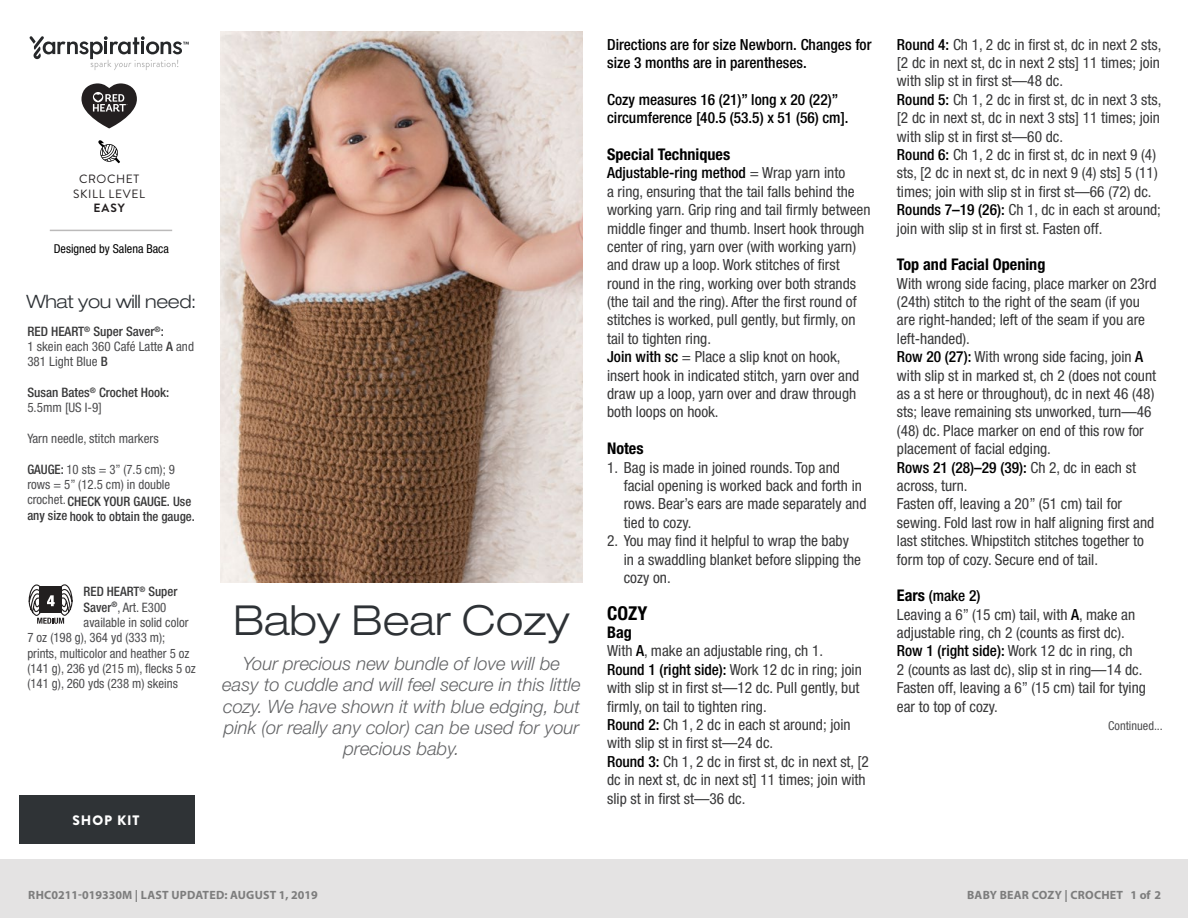
<style>
.page{position:relative;width:1188px;height:918px;background:#fff}
.page>*{position:absolute;margin:0;border:0;box-sizing:border-box;transform-origin:0 0}
.t1{font:300 expanded 41.4px "Helvetica Neue LT Std";color:#2e3236}
.t2{font:700 condensed 19.2px "Helvetica Neue LT Std";color:#000}
.t3{font:italic 300 18.45px/21.5px "Helvetica Neue LT Std";color:#636466;text-align:center}
.t4{font:300 expanded 18.45px "Helvetica Neue LT Std";letter-spacing:-.02em;color:#2e3236}
.t5{font:700 condensed 16.05px "Helvetica Neue LT Std";color:#000}
.t6{font:condensed 15.3px/18.5px "Helvetica Neue LT Std";color:#383839}
.t7{font:500 condensed 15.3px/18.5px "Helvetica Neue LT Std";color:#000}
.t8{font:900 13.65px "Brandon Grotesque";letter-spacing:.065em;color:#fff}
.t9{font:condensed 13.05px/15.3px "Helvetica Neue LT Std";color:#4d4d4f}
.t10{font:500 condensed 13.05px/15.9px "Helvetica Neue LT Std";color:#383839}
.t11{font:condensed 12.3px "Helvetica Neue LT Std";color:#4d4d4f}
.t12{font:condensed 12.3px "Helvetica Neue LT Std";color:#000}
.t13{font:700 12px "Myriad Pro";letter-spacing:.02em;color:#7d7d7d}
.Skill_Level{font:12px "Brandon Grotesque";letter-spacing:.05em;color:#231f20}
.Skill_Level-2{font:700 12px "Brandon Grotesque";color:#231f20}
.t14{font:9.9px "Helvetica LT Std";letter-spacing:.02em;color:#000}
.s1{font-weight:500;color:#383839}
.s2{font-weight:400;color:#4d4d4f}
.s3{font-weight:500;color:#000}
.s4{font-weight:700;font-size:16.05px;color:#000}
.s5{font-weight:500;font-size:13.8px}
</style>
<div class="page">
<img style="left:221px;top:31px;width:362px;height:552px">
<svg style="left:28px;top:584px;width:45px;height:40px"></svg>
<div style="left:0;top:860px;width:1188px;height:58px;background:#e4e3e3"></div>
<svg style="left:98px;top:140px;width:22px;height:23px"></svg>
<svg style="left:30px;top:36px;width:159px;height:34px"></svg>
<svg style="left:81px;top:83px;width:56px;height:45px"></svg>
<hr style="left:50px;top:230px;width:122px;height:1px;background:#bbbaba">
<div style="left:19px;top:795px;width:175px;height:48px;background:#2f3336"></div>
<p class="Skill_Level" style="left:79px;top:171px;width:62px">CROCHET</p>
<p class="Skill_Level" style="left:73px;top:185px;width:73px">SKILL LEVEL</p>
<p class="Skill_Level-2" style="left:94px;top:200px;width:33px">EASY</p>
<p class="t12" style="left:54px;top:241px;width:117px">Designed by Salena Baca</p>
<p class="t4" style="left:27px;top:290px;width:171px">What you will need:</p>
<p class="t9" style="left:27px;top:323px;width:168px"><span class="s1">RED HEART</span><sup>®</sup> <span class="s1">Super Saver</span><sup>®</sup><span class="s1">:<br></span>1 skein each 360 Café Latte <span class="s1">A</span> and<br>381 Light Blue <span class="s1">B</span></p>
<p class="t10" style="left:27px;top:385px;width:144px;line-height:15.3px">Susan Bates<sup>®</sup> Crochet Hook:<br><span class="s2">5.5mm [US I-9]</span></p>
<p class="t9" style="left:27px;top:431px;width:133px">Yarn needle, stitch markers</p>
<p class="t9" style="left:27px;top:461px;width:149px"><span class="s1">GAUGE:</span> 10 sts = 3” (7.5 cm); 9</p>
<p class="t10" style="left:27px;top:476px;width:169px"><span class="s2">rows = 5” (12.5 cm) in double crochet.</span>CHECK YOUR GAUGE. Use any size hook to obtain the gauge.</p>
<p class="t10" style="left:84px;top:584px;width:95px">RED HEART<sup>®</sup> Super</p>
<p class="t9" style="left:84px;top:599px;width:84px"><span class="s1">Saver</span><sup>®</sup>, Art. E300</p>
<p class="t9" style="left:84px;top:615px;width:106px">available in solid color</p>
<p class="t9" style="left:27px;top:630px;width:140px">7 oz (198 g), 364 yd (333 m);</p>
<p class="t9" style="left:27px;top:645px;width:164px">prints, multicolor and heather 5 oz</p>
<p class="t9" style="left:27px;top:661px;width:170px">(141 g), 236 yd (215 m), flecks 5 oz</p>
<p class="t9" style="left:27px;top:676px;width:152px">(141 g), 260 yds (238 m) skeins</p>
<p class="t8" style="left:72px;top:810px;width:69px">SHOP KIT</p>
<p class="t1" style="left:233px;top:595px;width:338px">Baby Bear Cozy</p>
<p class="t3" style="left:222px;top:652px;width:360px">Your precious new bundle of love will be<br>easy to cuddle and will feel secure in this little cozy. We have shown it with blue edging, but pink (or really any color) can be used for your precious baby.</p>
<p class="t7" style="left:607px;top:35px;width:266px">Directions are for size Newborn. Changes for size 3 months are in parentheses.</p>
<p class="t7" style="left:607px;top:90px;width:243px">Cozy measures 16 (21)” long x 20 (22)” circumference [40.5 (53.5) x 51 (56) cm].</p>
<p class="t5" style="left:607px;top:145px;width:125px">Special Techniques</p>
<p class="t6" style="left:607px;top:164px;width:265px"><span class="s3">Adjustable-ring method</span> = Wrap yarn into<br>a ring, ensuring that the tail falls behind the working yarn. Grip ring and tail firmly between middle finger and thumb. Insert hook through center of ring, yarn over (with working yarn) and draw up a loop. Work stitches of first round in the ring, working over both strands (the tail and the ring). After the first round of stitches is worked, pull gently, but firmly, on tail to tighten ring.<br><span class="s3">Join with sc</span> = Place a slip knot on hook, insert hook in indicated stitch, yarn over and draw up a loop, yarn over and draw through both loops on hook.</p>
<p class="t5" style="left:607px;top:439px;width:38px">Notes</p>
<p class="t6" style="left:624px;top:458px;width:244px;text-indent:-17px">1. Bag is made in joined rounds. Top and facial opening is worked back and forth in rows. Bear’s ears are made separately and tied to cozy.</p>
<p class="t6" style="left:624px;top:531px;width:239px;text-indent:-17px">2. You may find it helpful to wrap the baby in a swaddling blanket before slipping the cozy on.</p>
<p class="t2" style="left:607px;top:601px;width:42px">COZY</p>
<p class="t5" style="left:607px;top:623px;width:26px">Bag</p>
<p class="t6" style="left:607px;top:642px;width:263px">With <span class="s3">A</span>, make an adjustable ring, ch 1.<br><span class="s3">Round 1 (right side):</span> Work 12 dc in ring; join with slip st in first st—12 dc. Pull gently, but firmly, on tail to tighten ring.<br><span class="s3">Round 2:</span> Ch 1, 2 dc in each st around; join with slip st in first st—24 dc.<br><span class="s3">Round 3:</span> Ch 1, 2 dc in first st, dc in next st, [2 dc in next st, dc in next st] 11 times; join with slip st in first st—36 dc.</p>
<p class="t6" style="left:897px;top:35px;width:266px"><span class="s3">Round 4:</span> Ch 1, 2 dc in first st, dc in next 2 sts, [2 dc in next st, dc in next 2 sts] 11 times; join with slip st in first st—48 dc.<br><span class="s3">Round 5:</span> Ch 1, 2 dc in first st, dc in next 3 sts, [2 dc in next st, dc in next 3 sts] 11 times; join with slip st in first st—60 dc.<br><span class="s3">Round 6:</span> Ch 1, 2 dc in first st, dc in next 9 (4) sts, [2 dc in next st, dc in next 9 (4) sts] 5 (11) times; join with slip st in first st—66 (72) dc.<br><span class="s3">Rounds 7–19 (26):</span> Ch 1, dc in each st around; join with slip st in first st. Fasten off.</p>
<p class="t5" style="left:897px;top:255px;width:150px">Top and Facial Opening</p>
<p class="t6" style="left:897px;top:274px;width:261px">With wrong side facing, place marker on 23rd (24th) stitch to the right of the seam (if you are right-handed; left of the seam if you are left-handed).<br><span class="s3">Row 20 (27):</span> With wrong side facing, join <span class="s3">A </span>with slip st in marked st, ch 2 (does not count as a st here or throughout), dc in next 46 (48) sts; leave remaining sts unworked, turn—46 (48) dc. Place marker on end of this row for placement of facial edging.<br><span class="s3">Rows 21 (28)–29 (39):</span> Ch 2, dc in each st across, turn.<br>Fasten off, leaving a 20” (51 cm) tail for sewing. Fold last row in half aligning first and last stitches. Whipstitch stitches together to form top of cozy. Secure end of tail.</p>
<p class="t6" style="left:897px;top:587px;width:251px"><span class="s4">Ears</span> <span class="s3">(make 2)<br></span>Leaving a 6” (15 cm) tail, with <span class="s3">A</span>, make an adjustable ring, ch 2 (counts as first dc).<br><span class="s3">Row 1 (right side):</span> Work 12 dc in ring, ch<br>2 (counts as last dc), slip st in ring—14 dc.<br>Fasten off, leaving a 6” (15 cm) tail for tying ear to top of cozy.</p>
<p class="t11" style="left:1108px;top:719px;width:56px">Continued...</p>
<p class="t13" style="left:28px;top:887px;width:291px">RHC0211-019330M | LAST UPDATED: AUGUST 1, 2019</p>
<p class="t13" style="left:967px;top:887px;width:195px">BABY BEAR COZY | CROCHET 1 of 2</p>
<p class="t14" style="left:27px;top:894px;width:98px">©2014 Coats &amp; Clark</p>
<p class="t11" style="left:1108px;top:888px;width:56px">Page <span class="s5">1</span> of <span class="s5">2</span></p>
</div>
